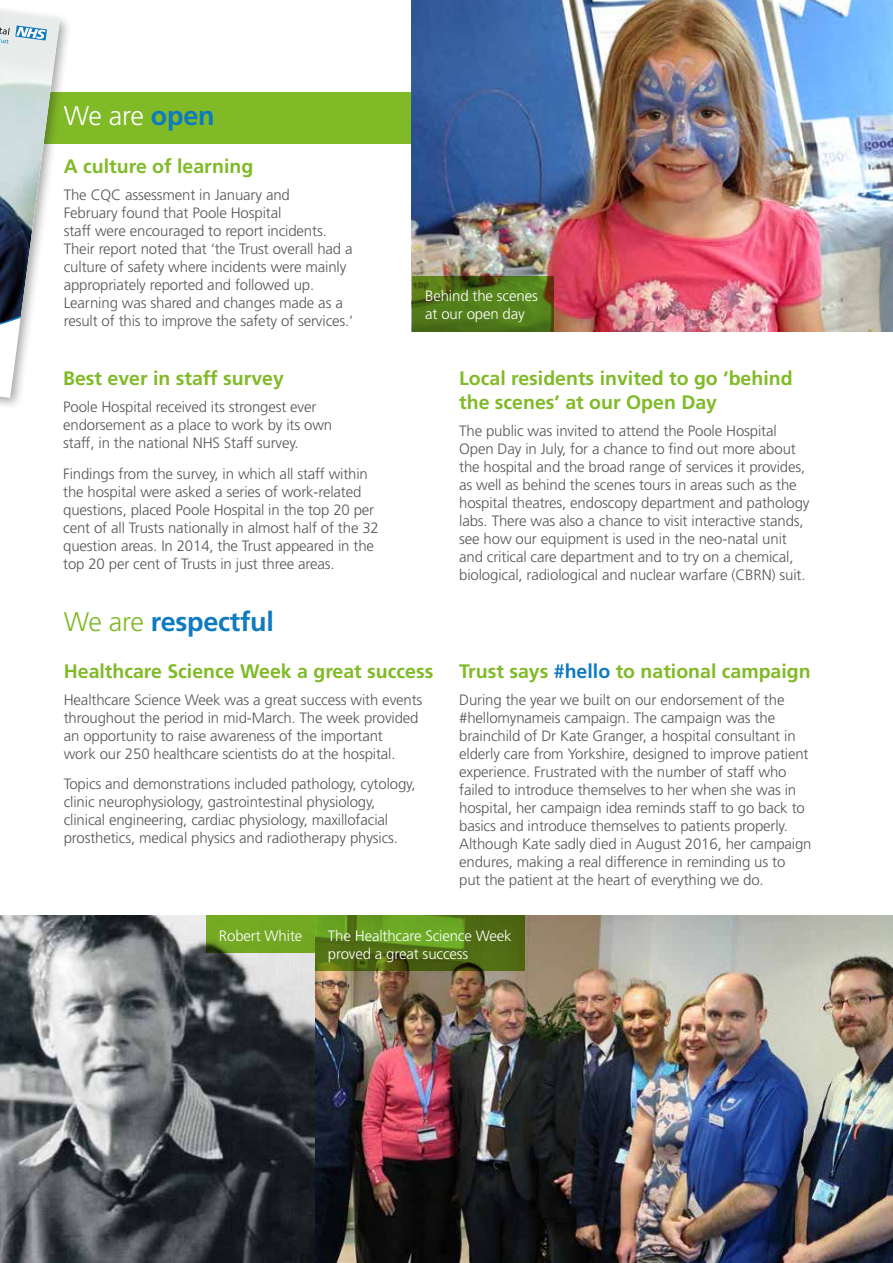
<style>
.page{position:relative;width:893px;height:1263px;background:#fff}
.page>*{position:absolute;margin:0;border:0;box-sizing:border-box;transform-origin:0 0}
.t1{font:700 27px "Frutiger";letter-spacing:-.01em;color:#0e7abf}
.t2{font:300 27px "Frutiger";color:#fff}
.t3{font:700 19.5px/24px "Frutiger";color:#80ba27}
.t4{font:300 15px/18px "Frutiger";letter-spacing:-.01em;color:#575756}
.t5{font:300 15px/18px "Frutiger";letter-spacing:-.01em;color:#fff}
.s1{font-weight:700;color:#0e7abf}
.s2{font-weight:300;color:#80ba27}
.s3{color:#0e7abf}
</style>
<div class="page">
<img style="left:0;top:916px;width:893px;height:347px">
<div style="left:26px;top:92px;width:694px;height:52px;background:#80ba27"></div>
<img style="left:411px;top:0;width:482px;height:332px">
<svg style="left:315px;top:915px;width:210px;height:56px;background:#577b17"></svg>
<div style="left:0;top:0;width:72px;height:411px;background:#1d1d1b;opacity:.4"></div>
<svg style="left:0;top:12px;width:60px;height:394px"></svg>
<svg style="left:412px;top:276px;width:142px;height:56px;background:#507418"></svg>
<div style="left:206px;top:915px;width:109px;height:38px;background:#74a923"></div>
<h1 class="t2" style="left:64px;top:101px;width:152px">We are <span class="s1">open</span></h1>
<h2 class="t3" style="left:64px;top:154px;width:191px">A culture of learning</h2>
<p class="t4" style="left:64px;top:186px;width:291px">The CQC assessment in January and<br>February found that Poole Hospital<br>staff were encouraged to report incidents.<br>Their report noted that ‘the Trust overall had a culture of safety where incidents were mainly appropriately reported and followed up.<br>Learning was shared and changes made as a result of this to improve the safety of services.’</p>
<h2 class="t3" style="left:63px;top:366px;width:222px">Best ever in staff survey</h2>
<p class="t4" style="left:63px;top:398px;width:271px">Poole Hospital received its strongest ever endorsement as a place to work by its own staff, in the national NHS Staff survey.</p>
<p class="t4" style="left:63px;top:464px;width:317px">Findings from the survey, in which all staff within the hospital were asked a series of work-related questions, placed Poole Hospital in the top 20 per cent of all Trusts nationally in almost half of the 32 question areas. In 2014, the Trust appeared in the top 20 per cent of Trusts in just three areas.</p>
<h1 class="t1" style="left:64px;top:606px;width:212px"><span class="s2">We are</span> respectful</h1>
<p class="t5" style="left:425px;top:287px;width:114px">Behind the scenes at our open day</p>
<h2 class="t3" style="left:459px;top:366px;width:335px">Local residents invited to go ‘behind the scenes’ at our Open Day</h2>
<p class="t4" style="left:459px;top:422px;width:352px">The public was invited to attend the Poole Hospital Open Day in July, for a chance to find out more about the hospital and the broad range of services it provides, as well as behind the scenes tours in areas such as the hospital theatres, endoscopy department and pathology labs. There was also a chance to visit interactive stands, see how our equipment is used in the neo-natal unit and critical care department and to try on a chemical, biological, radiological and nuclear warfare (CBRN) suit.</p>
<h2 class="t3" style="left:64px;top:659px;width:371px">Healthcare Science Week a great success</h2>
<p class="t4" style="left:64px;top:690px;width:360px">Healthcare Science Week was a great success with events throughout the period in mid-March. The week provided an opportunity to raise awareness of the important<br>work our 250 healthcare scientists do at the hospital.</p>
<p class="t4" style="left:64px;top:775px;width:353px">Topics and demonstrations included pathology, cytology, clinic neurophysiology, gastrointestinal physiology, clinical engineering, cardiac physiology, maxillofacial prosthetics, medical physics and radiotherapy physics.</p>
<h2 class="t3" style="left:459px;top:659px;width:353px">Trust says <span class="s3">#hello</span> to national campaign</h2>
<p class="t4" style="left:459px;top:690px;width:354px">During the year we built on our endorsement of the #hellomynameis campaign. The campaign was the brainchild of Dr Kate Granger, a hospital consultant in elderly care from Yorkshire, designed to improve patient experience. Frustrated with the number of staff who failed to introduce themselves to her when she was in hospital, her campaign idea reminds staff to go back to basics and introduce themselves to patients properly.<br>Although Kate sadly died in August 2016, her campaign endures, making a real difference in reminding us to<br>put the patient at the heart of everything we do.</p>
<p class="t5" style="left:219px;top:926px;width:85px">Robert White</p>
<p class="t5" style="left:328px;top:926px;width:185px">The Healthcare Science Week proved a great success</p>
</div>
